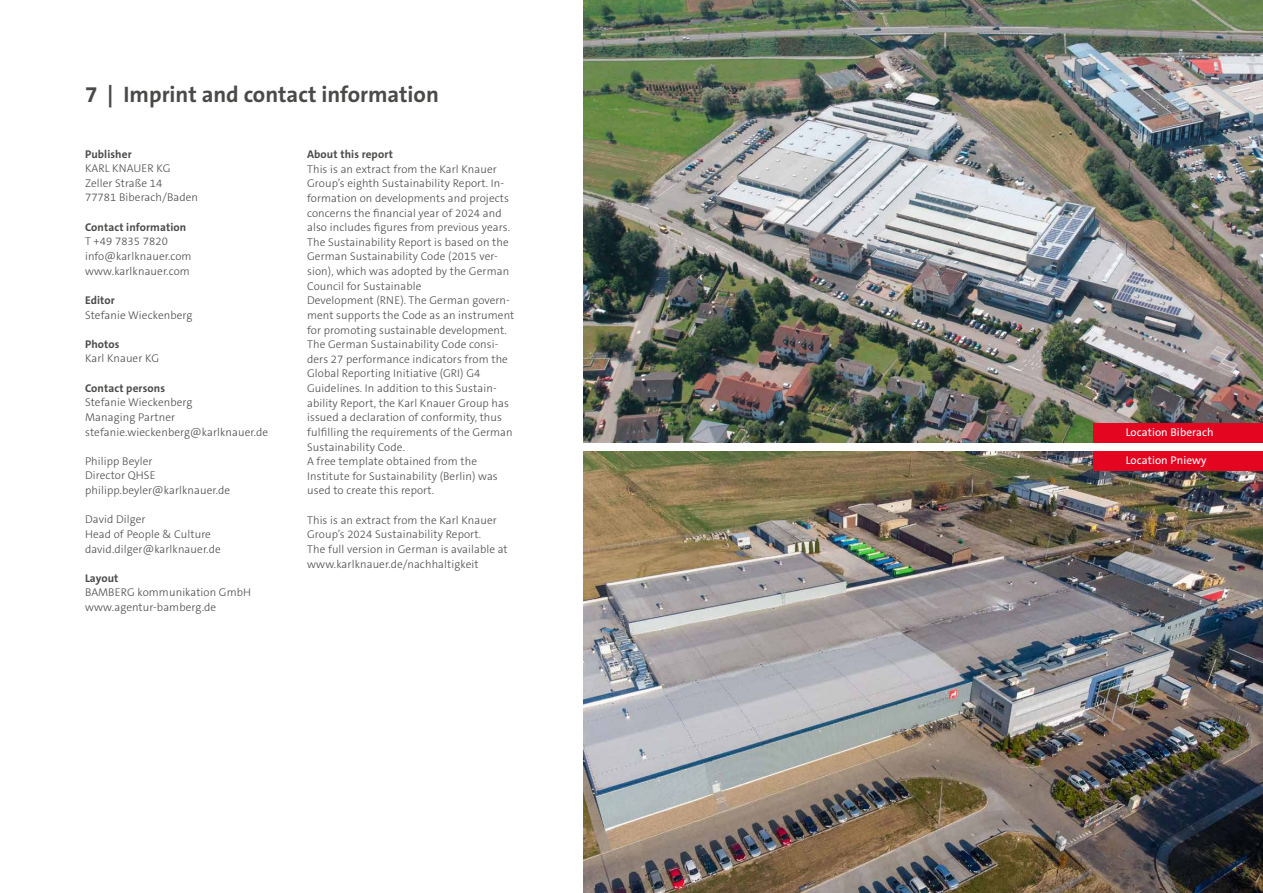
<style>
.page{position:relative;width:1263px;height:893px;background:#fff}
.page>*{position:absolute;margin:0;border:0;box-sizing:border-box;transform-origin:0 0}
.t1{font:700 22.5px "The Sans C5";color:#4a4a49}
.t2{font:300 11.25px/14.5px "The Sans C5";letter-spacing:.01em;color:#4a4a49}
.t3{font:700 11.25px "The Sans C5";letter-spacing:.01em;color:#4a4a49}
.t4{font:11.25px "The Sans C5";letter-spacing:.01em;color:#fff}
</style>
<div class="page">
<img style="left:584px;top:0;width:679px;height:442px">
<img style="left:584px;top:451px;width:679px;height:442px">
<div style="left:1094px;top:423px;width:169px;height:19px;background:#e40521"></div>
<div style="left:1094px;top:451px;width:169px;height:19px;background:#e40521"></div>
<h1 class="t1" style="left:85px;top:80px;width:355px">7 | Imprint and contact information</h1>
<p class="t3" style="left:85px;top:147px;width:48px">Publisher</p>
<p class="t2" style="left:85px;top:161px;width:115px">KARL KNAUER KG<br>Zeller Straße 14<br>77781 Biberach/Baden</p>
<p class="t3" style="left:85px;top:220px;width:103px">Contact information</p>
<p class="t2" style="left:85px;top:234px;width:108px">T +49 7835 7820 info@karlknauer.com www.karlknauer.com</p>
<p class="t3" style="left:85px;top:293px;width:31px">Editor</p>
<p class="t2" style="left:85px;top:307px;width:109px">Stefanie Wieckenberg</p>
<p class="t3" style="left:85px;top:337px;width:36px">Photos</p>
<p class="t2" style="left:85px;top:351px;width:76px">Karl Knauer KG</p>
<p class="t3" style="left:85px;top:381px;width:82px">Contact persons</p>
<p class="t2" style="left:85px;top:395px;width:185px">Stefanie Wieckenberg<br>Managing Partner stefanie.wieckenberg@karlknauer.de</p>
<p class="t2" style="left:85px;top:454px;width:147px">Philipp Beyler<br>Director QHSE philipp.beyler@karlknauer.de</p>
<p class="t2" style="left:85px;top:512px;width:137px">David Dilger<br>Head of People &amp; Culture david.dilger@karlknauer.de</p>
<p class="t3" style="left:85px;top:571px;width:35px">Layout</p>
<p class="t2" style="left:85px;top:585px;width:168px">BAMBERG kommunikation GmbH www.agentur-bamberg.de</p>
<p class="t3" style="left:307px;top:147px;width:87px">About this report</p>
<p class="t2" style="left:307px;top:162px;width:209px">This is an extract from the Karl Knauer Group’s eighth Sustainability Report. In&shy;formation on developments and projects concerns the financial year of 2024 and also includes figures from previous years.<br>The Sustainability Report is based on the German Sustainability Code (2015 ver&shy;sion), which was adopted by the German Council for Sustainable<br>Development (RNE). The German govern&shy;ment supports the Code as an instrument for promoting sustainable development.<br>The German Sustainability Code consi&shy;ders 27 performance indicators from the Global Reporting Initiative (GRI) G4<br>Guidelines. In addition to this Sustain&shy;ability Report, the Karl Knauer Group has issued a declaration of conformity, thus fulfilling the requirements of the German Sustainability Code.<br>A free template obtained from the Institute for Sustainability (Berlin) was used to create this report.</p>
<p class="t2" style="left:307px;top:513px;width:202px">This is an extract from the Karl Knauer Group’s 2024 Sustainability Report.<br>The full version in German is available at www.karlknauer.de/nachhaltigkeit</p>
<p class="t4" style="left:1126px;top:425px;width:89px">Location Biberach</p>
<p class="t4" style="left:1126px;top:453px;width:82px">Location Pniewy</p>
</div>
